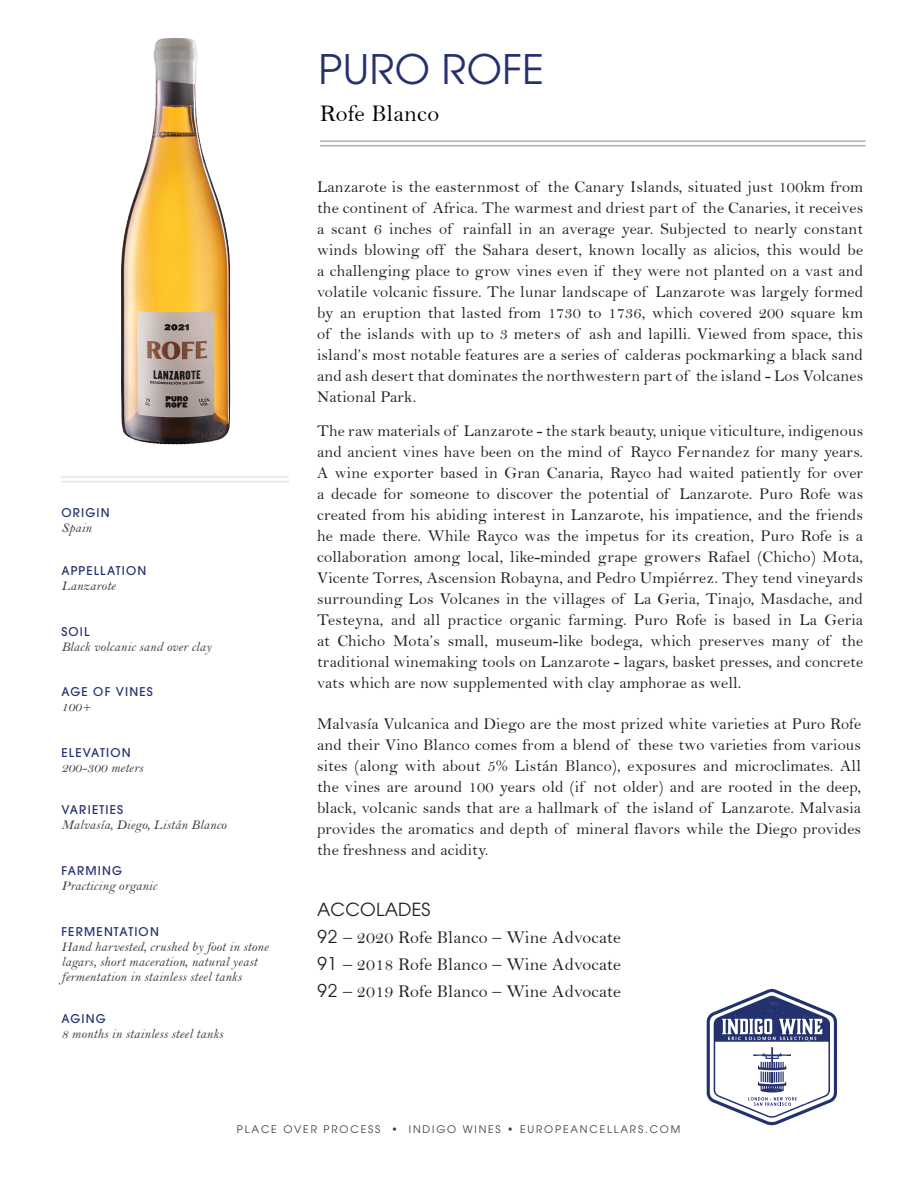
<style>
.page{position:relative;width:918px;height:1188px;background:#fff}
.page>*{position:absolute;margin:0;border:0;box-sizing:border-box;transform-origin:0 0}
.t1{font:40.5px "ITC Avant Garde Pro";letter-spacing:.01em;color:#24316f}
.t2{font:24px "Bell";letter-spacing:.01em;color:#000}
.Rating{font:18px "Bell";letter-spacing:.01em;color:#231f20}
.Accolades{font:18px "ITC Avant Garde Pro";letter-spacing:.01em;color:#231f20}
.Bio_text{font:16.5px/21px "Bell";letter-spacing:.01em;color:#231f20;text-align:justify}
.Spec_Answer{font:13.5px/15px "Bell MT Italic";letter-spacing:.01em;color:#3a3c44}
.Spec_Category{font:500 12px "ITC Avant Garde Pro";letter-spacing:.1em;color:#24316f}
.t3{font:10.35px "ITC Avant Garde Pro";letter-spacing:.175em;color:#3a3c44}
.s1{font-family:"Avant Garde IT Cby BT"}
</style>
<div class="page">
<hr style="left:321px;top:145px;width:544px;height:2px;background:#091855">
<hr style="left:321px;top:140px;width:544px;height:2px;background:#091855">
<hr style="left:61px;top:481px;width:228px;height:1px;background:#24316f">
<hr style="left:61px;top:476px;width:228px;height:2px;background:#24316f">
<svg style="left:707px;top:989px;width:130px;height:136px"></svg>
<img style="left:121px;top:37px;width:110px;height:408px">
<p class="Spec_Category" style="left:61px;top:505px;width:50px">ORIGIN</p>
<p class="Spec_Answer" style="left:61px;top:520px;width:32px">Spain</p>
<p class="Spec_Category" style="left:61px;top:563px;width:86px">APPELLATION</p>
<p class="Spec_Answer" style="left:61px;top:578px;width:56px">Lanzarote</p>
<p class="Spec_Category" style="left:61px;top:623px;width:30px">SOIL</p>
<p class="Spec_Answer" style="left:61px;top:639px;width:151px">Black volcanic sand over clay</p>
<p class="Spec_Category" style="left:61px;top:684px;width:93px">AGE OF VINES</p>
<p class="Spec_Answer" style="left:61px;top:699px;width:31px">100+</p>
<p class="Spec_Category" style="left:61px;top:745px;width:71px">ELEVATION</p>
<p class="Spec_Answer" style="left:61px;top:760px;width:83px">200-300 meters</p>
<p class="Spec_Category" style="left:61px;top:802px;width:63px">VARIETIES</p>
<p class="Spec_Answer" style="left:61px;top:818px;width:167px">Malvasía, Diego, Listán Blanco</p>
<p class="Spec_Category" style="left:61px;top:863px;width:62px">FARMING</p>
<p class="Spec_Answer" style="left:61px;top:878px;width:97px">Practicing organic</p>
<p class="Spec_Category" style="left:61px;top:924px;width:99px">FERMENTATION</p>
<p class="Spec_Answer" style="left:61px;top:939px;width:209px">Hand harvested, crushed by foot in stone lagars, short maceration, natural yeast fermentation in stainless steel tanks</p>
<p class="Spec_Category" style="left:61px;top:1011px;width:46px">AGING</p>
<p class="Spec_Answer" style="left:61px;top:1026px;width:163px">8 months in stainless steel tanks</p>
<h1 class="t1" style="left:318px;top:44px;width:227px">PURO ROFE</h1>
<p class="t2" style="left:320px;top:99px;width:121px">Rofe Blanco</p>
<p class="Bio_text" style="left:317px;top:176px;width:548px">Lanzarote is the easternmost of the Canary Islands, situated just 100km from the continent of Africa. The warmest and driest part of the Canaries, it receives a scant 6 inches of rainfall in an average year. Subjected to nearly constant winds blowing off the Sahara desert, known locally as alicios, this would be a challenging place to grow vines even if they were not planted on a vast and volatile volcanic fissure. The lunar landscape of Lanzarote was largely formed by an eruption that lasted from 1730 to 1736, which covered 200 square km of the islands with up to 3 meters of ash and lapilli. Viewed from space, this island’s most notable features are a series of calderas pockmarking a black sand and ash desert that dominates the northwestern part of the island - Los Volcanes National Park.</p>
<p class="Bio_text" style="left:317px;top:420px;width:548px">The raw materials of Lanzarote - the stark beauty, unique viticulture, indigenous and ancient vines have been on the mind of Rayco Fernandez for many years.<br>A wine exporter based in Gran Canaria, Rayco had waited patiently for over a decade for someone to discover the potential of Lanzarote. Puro Rofe was created from his abiding interest in Lanzarote, his impatience, and the friends he made there. While Rayco was the impetus for its creation, Puro Rofe is a collaboration among local, like-minded grape growers Rafael (Chicho) Mota, Vicente Torres, Ascension Robayna, and Pedro Umpiérrez. They tend vineyards surrounding Los Volcanes in the villages of La Geria, Tinajo, Masdache, and Testeyna, and all practice organic farming. Puro Rofe is based in La Geria at Chicho Mota’s small, museum-like bodega, which preserves many of the traditional winemaking tools on Lanzarote - lagars, basket presses, and concrete vats which are now supplemented with clay amphorae as well.</p>
<p class="Bio_text" style="left:317px;top:713px;width:546px">Malvasía Vulcanica and Diego are the most prized white varieties at Puro Rofe and their Vino Blanco comes from a blend of these two varieties from various sites (along with about 5% Listán Blanco), exposures and microclimates. All the vines are around 100 years old (if not older) and are rooted in the deep, black, volcanic sands that are a hallmark of the island of Lanzarote. Malvasia provides the aromatics and depth of mineral flavors while the Diego provides the freshness and acidity.</p>
<p class="Accolades" style="left:317px;top:899px;width:115px">ACCOLADES</p>
<p class="Rating" style="left:317px;top:927px;width:305px"><span class="s1">92</span> – 2020 Rofe Blanco – Wine Advocate</p>
<p class="Rating" style="left:317px;top:954px;width:305px"><span class="s1">91</span> – 2018 Rofe Blanco – Wine Advocate</p>
<p class="Rating" style="left:317px;top:981px;width:305px"><span class="s1">92</span> – 2019 Rofe Blanco – Wine Advocate</p>
<p class="t3" style="left:237px;top:1123px;width:445px">PLACE OVER PROCESS • INDIGO WINES • EUROPEANCELLARS.COM</p>
</div>
